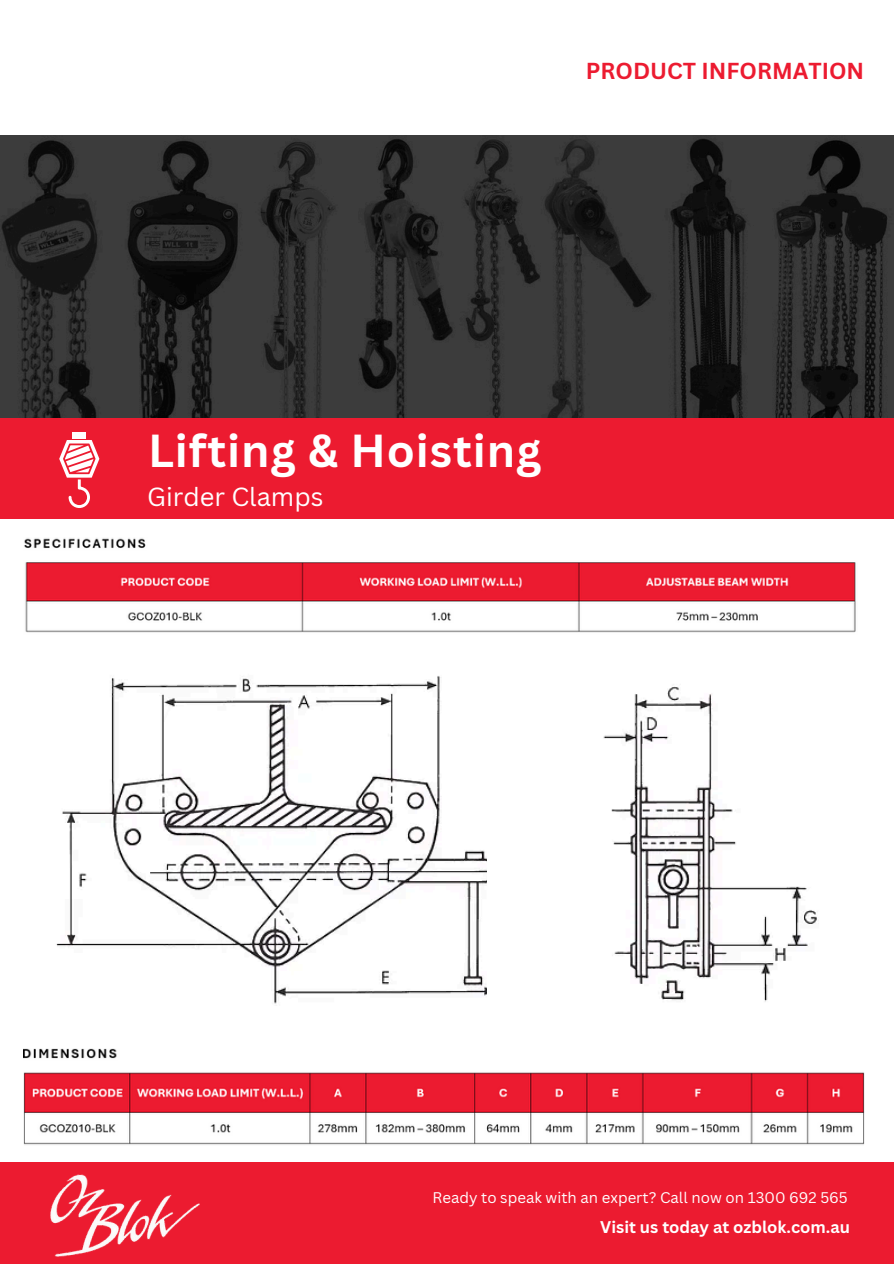
<style>
.page{position:relative;width:894px;height:1264px;background:#fff}
.page>*{position:absolute;margin:0;border:0;box-sizing:border-box;transform-origin:0 0}
.t1{font:700 45px "Canva Sans";letter-spacing:.02em;color:#fff}
.t2{font:25.5px "Canva Sans";color:#fff}
.t3{font:700 22.5px "Canva Sans";color:#ec1b30}
.t4{font:700 16.5px "Canva Sans";color:#fff}
.t5{font:15px "Canva Sans";color:#fff}
</style>
<div class="page">
<div style="left:0;top:1162px;width:893px;height:101px;background:#ec1b30"></div>
<img style="left:50px;top:1174px;width:150px;height:83px">
<div style="left:0;top:417px;width:893px;height:101px;background:#ec1b30"></div>
<svg style="left:59px;top:432px;width:41px;height:76px"></svg>
<img style="left:0;top:136px;width:893px;height:281px">
<img style="left:56px;top:676px;width:430px;height:328px">
<img style="left:603px;top:686px;width:214px;height:316px">
<img style="left:24px;top:538px;width:832px;height:95px">
<img style="left:24px;top:1048px;width:840px;height:97px">
<p class="t3" style="left:585px;top:55px;width:280px">PRODUCT INFORMATION</p>
<p class="t1" style="left:148px;top:419px;width:395px">Lifting &amp; Hoisting</p>
<p class="t2" style="left:147px;top:478px;width:178px">Girder Clamps</p>
<p class="t5" style="left:432px;top:1187px;width:416px">Ready to speak with an expert? Call now on 1300 692 565</p>
<p class="t4" style="left:600px;top:1215px;width:251px">Visit us today at ozblok.com.au</p>
</div>
